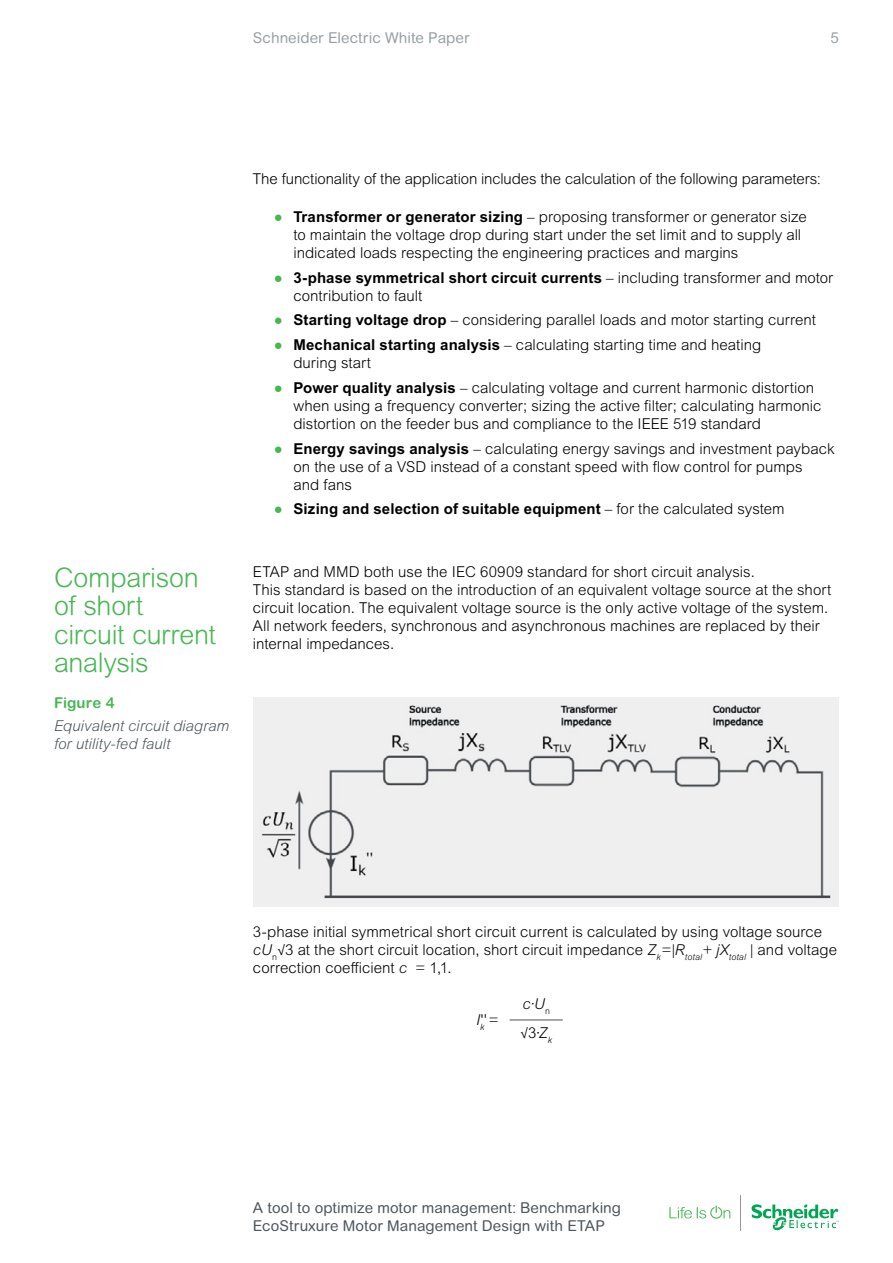
<style>
.page{position:relative;width:893px;height:1263px;background:#fff}
.page>*{position:absolute;margin:0;border:0;box-sizing:border-box;transform-origin:0 0}
.t1{font:300 27px/28.5px "Arial Rounded MT Pro";letter-spacing:-.01em;color:#46b751}
.t2{font:300 15px/18px "Arial MT Pro";color:#000}
.t3{font:15px/18px "Arial Rounded MT Pro";letter-spacing:.005em;color:#4d555b}
.t4{font:300 15px "Arial Rounded MT Pro";letter-spacing:-.01em;color:#000}
.t5{font:700 15px "Arial MT Pro";letter-spacing:.005em;color:#000}
.t6{font:italic 300 15px/18px "Arial MT Pro";color:#4d555b}
.t7{font:15px "Arial Rounded MT Pro";letter-spacing:.005em;color:#979fa4}
.t8{font:700 15px "Arial Rounded MT Pro";letter-spacing:.005em;color:#46b751}
.t9{font:italic 300 15px "Arial MT Pro";color:#000}
.s1{font-family:"Arial";font-weight:900;color:#46b751}
.s2{font-weight:700}
.s3{font-weight:300}
.s4{font-style:italic}
</style>
<div class="page">
<svg style="left:669px;top:1206px;width:61px;height:13px"></svg>
<hr style="left:741px;top:1195px;width:1px;height:35px;background:#939598">
<svg style="left:752px;top:1204px;width:87px;height:27px"></svg>
<img style="left:254px;top:697px;width:584px;height:209px">
<hr style="left:510px;top:1019px;width:53px;height:1px;background:#000">
<p class="t7" style="left:253px;top:29px;width:218px">Schneider Electric White Paper</p>
<p class="t7" style="left:830px;top:29px;width:10px">5</p>
<h1 class="t1" style="left:54px;top:564px;width:164px">Comparison of short circuit current analysis</h1>
<p class="t8" style="left:54px;top:694px;width:62px">Figure 4</p>
<p class="t6" style="left:54px;top:717px;width:177px">Equivalent circuit diagram for utility-fed fault</p>
<p class="t4" style="left:253px;top:170px;width:570px">The functionality of the application includes the calculation of the following parameters:</p>
<p class="t2" style="left:293px;top:208px;width:515px;text-indent:-19px"><span class="s1">●</span> <span class="s2">Transformer or generator sizing</span> – proposing transformer or generator size to maintain the voltage drop during start under the set limit and to supply all indicated loads respecting the engineering practices and margins</p>
<p class="t2" style="left:293px;top:269px;width:541px;text-indent:-20px"><span class="s1">●</span> <span class="s2">3-phase symmetrical short circuit currents</span> – including transformer and motor contribution to fault</p>
<p class="t2" style="left:274px;top:311px;width:543px"><span class="s1">●</span> <span class="s2">Starting voltage drop</span> – considering parallel loads and motor starting current</p>
<p class="t2" style="left:293px;top:336px;width:469px;text-indent:-20px"><span class="s1">●</span> <span class="s2">Mechanical starting analysis</span> – calculating starting time and heating during start</p>
<p class="t2" style="left:293px;top:379px;width:530px;text-indent:-20px"><span class="s1">●</span> <span class="s2">Power quality analysis</span> – calculating voltage and current harmonic distortion when using a frequency converter; sizing the active filter; calculating harmonic distortion on the feeder bus and compliance to the IEEE 519 standard</p>
<p class="t2" style="left:293px;top:440px;width:543px;text-indent:-20px"><span class="s1">●</span> <span class="s2">Energy savings analysis</span> – calculating energy savings and investment payback on the use of a VSD instead of a constant speed with flow control for pumps<br>and fans</p>
<p class="t5" style="left:274px;top:500px;width:512px"><span class="s1">●</span> Sizing and selection of suitable equipment <span class="s3">– for the calculated system</span></p>
<p class="t2" style="left:253px;top:563px;width:580px">ETAP and MMD both use the IEC 60909 standard for short circuit analysis.<br>This standard is based on the introduction of an equivalent voltage source at the short circuit location. The equivalent voltage source is the only active voltage of the system.<br>All network feeders, synchronous and asynchronous machines are replaced by their internal impedances.</p>
<p class="t2" style="left:253px;top:923px;width:586px">3-phase initial symmetrical short circuit current is calculated by using voltage source <span class="s4">cU</span><sub>n</sub>√3 at the short circuit location, short circuit impedance <span class="s4">Z</span><sub>k</sub><span class="s4">=|R</span><sub>total</sub><span class="s4">+ jX</span><sub>total</sub> | and voltage correction coefficient <span class="s4">c</span> = 1,1.</p>
<p class="t2" style="left:476px;top:1011px;width:24px"><span class="s4">I</span><sub>k</sub>''=</p>
<p class="t9" style="left:523px;top:995px;width:29px">c∙U<sub>n</sub></p>
<p class="t2" style="left:520px;top:1024px;width:33px">√3∙<span class="s4">Z</span><sub>k</sub></p>
<p class="t3" style="left:253px;top:1199px;width:370px">A tool to optimize motor management: Benchmarking<br>EcoStruxure Motor Management Design with ETAP</p>
</div>
